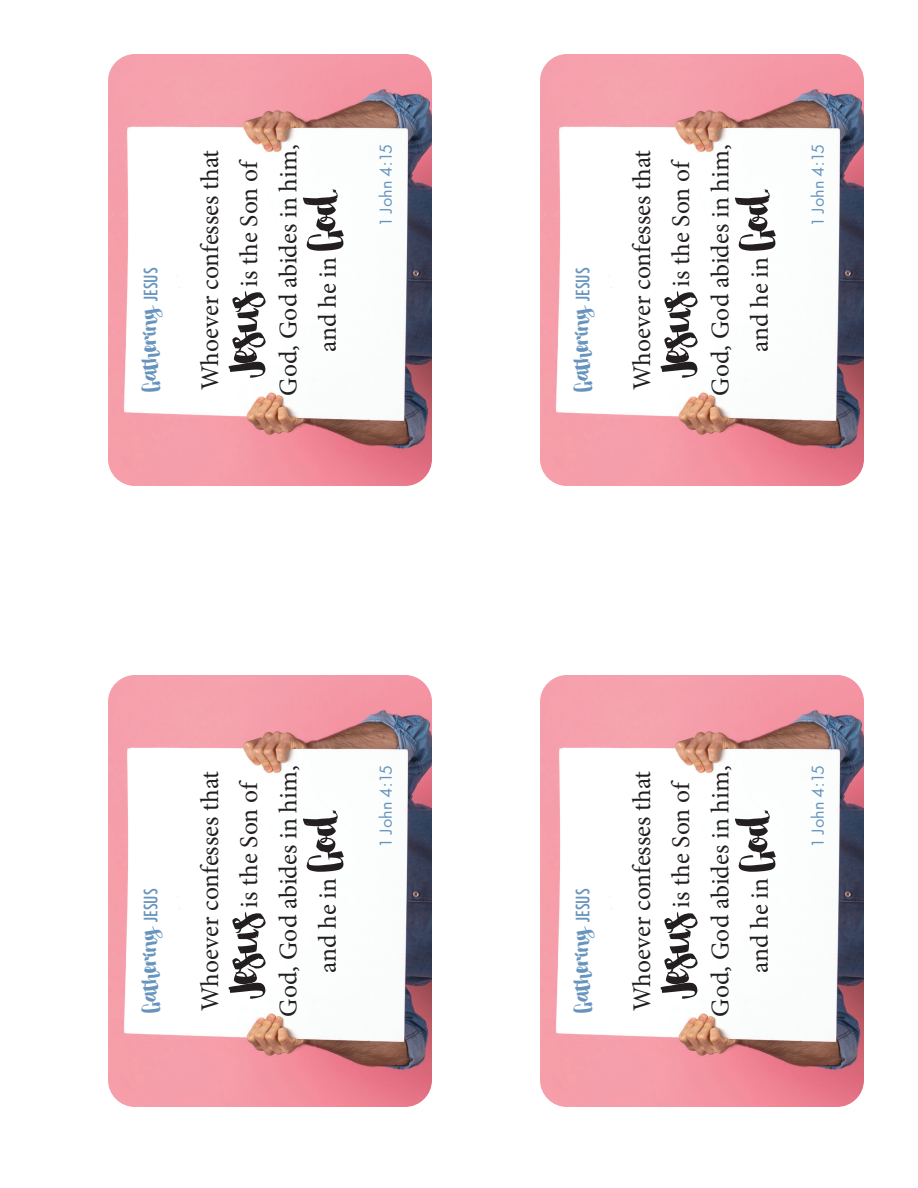
<style>
.page{position:relative;width:918px;height:1188px;background:#fff}
.page>*{position:absolute;margin:0;border:0;box-sizing:border-box;transform-origin:0 0}
.t1{font:27px "Stella";letter-spacing:-.005em;color:#6794bf}
.t2{font:25.5px/39.3px "Minion Pro";color:#231f20;text-align:center}
.t3{font:18px "Futura PT";color:#6794bf}
.t4{font:500 condensed 18px "Futura";color:#6794bf}
.s1{font-family:"Stella";font-size:52.5px}
</style>
<div class="page">
<img style="left:108px;top:54px;width:324px;height:432px">
<img style="left:108px;top:675px;width:324px;height:432px">
<img style="left:540px;top:54px;width:324px;height:432px">
<img style="left:540px;top:675px;width:324px;height:432px">
<p class="t4" style="left:139px;top:301px;width:35px;rotate:-90deg">JESUS</p>
<p class="t1" style="left:135px;top:392px;width:88px;rotate:-90deg">Gathering</p>
<p class="t2" style="left:190px;top:396px;width:253px;rotate:-90deg">Whoever confesses that<br><span class="s1">Jesus</span> is the Son of<br>God, God abides in him, and he in <span class="s1">God</span>.</p>
<p class="t3" style="left:375px;top:227px;width:84px;rotate:-90deg">1 John 4:15</p>
<p class="t4" style="left:139px;top:922px;width:35px;rotate:-90deg">JESUS</p>
<p class="t1" style="left:135px;top:1012px;width:88px;rotate:-90deg">Gathering</p>
<p class="t2" style="left:190px;top:1017px;width:253px;rotate:-90deg">Whoever confesses that<br><span class="s1">Jesus</span> is the Son of<br>God, God abides in him, and he in <span class="s1">God</span>.</p>
<p class="t3" style="left:375px;top:848px;width:84px;rotate:-90deg">1 John 4:15</p>
<p class="t4" style="left:571px;top:301px;width:35px;rotate:-90deg">JESUS</p>
<p class="t1" style="left:567px;top:392px;width:88px;rotate:-90deg">Gathering</p>
<p class="t2" style="left:622px;top:396px;width:253px;rotate:-90deg">Whoever confesses that<br><span class="s1">Jesus</span> is the Son of<br>God, God abides in him, and he in <span class="s1">God</span>.</p>
<p class="t3" style="left:807px;top:227px;width:84px;rotate:-90deg">1 John 4:15</p>
<p class="t4" style="left:571px;top:922px;width:35px;rotate:-90deg">JESUS</p>
<p class="t1" style="left:567px;top:1012px;width:88px;rotate:-90deg">Gathering</p>
<p class="t2" style="left:622px;top:1017px;width:253px;rotate:-90deg">Whoever confesses that<br><span class="s1">Jesus</span> is the Son of<br>God, God abides in him, and he in <span class="s1">God</span>.</p>
<p class="t3" style="left:807px;top:848px;width:84px;rotate:-90deg">1 John 4:15</p>
</div>
